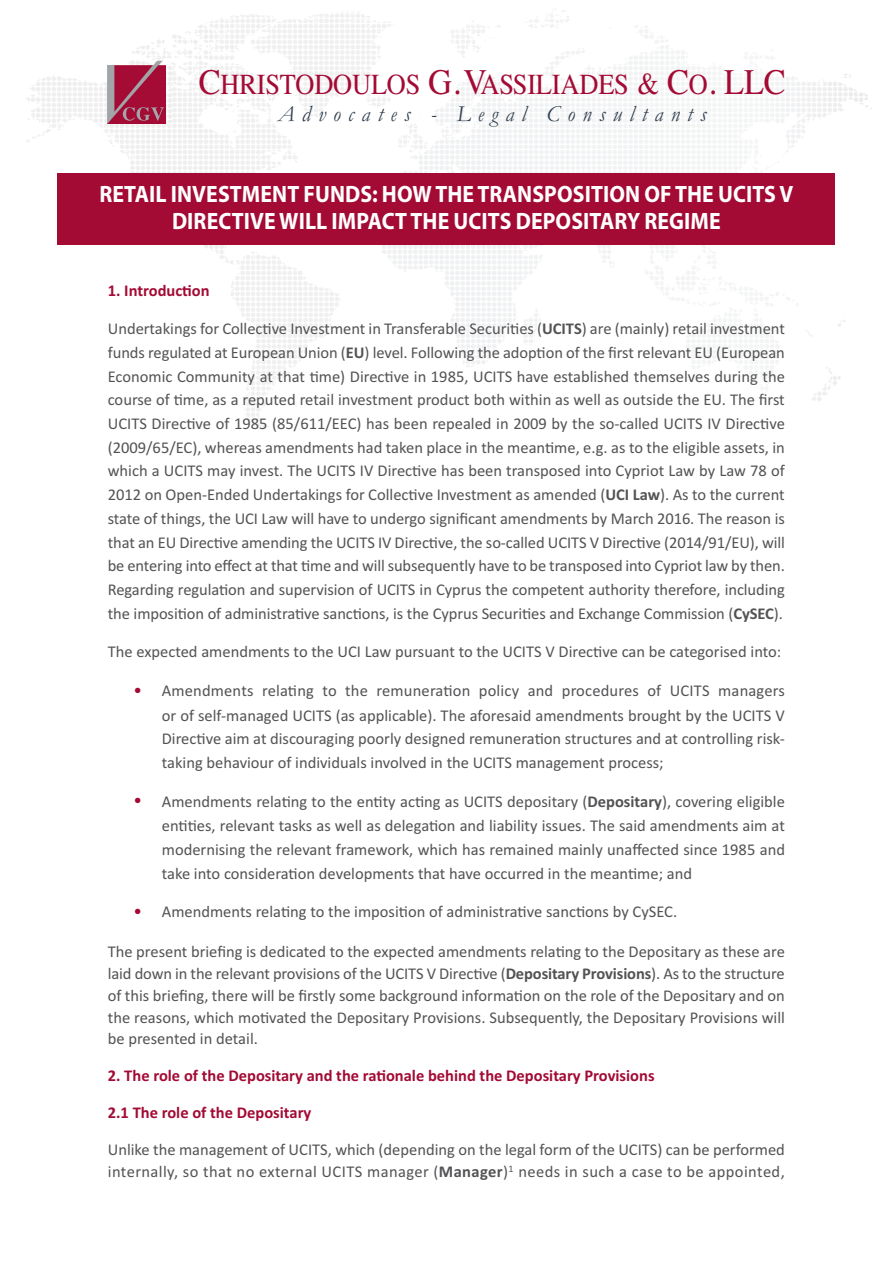
<style>
.page{position:relative;width:893px;height:1263px;background:#fff}
.page>*{position:absolute;margin:0;border:0;box-sizing:border-box;transform-origin:0 0}
.t1{font:29.1px "Times";letter-spacing:-.005em;color:#a30a34;scale:.91 1}
.t2{font:700 23.7px/27px "Myriad Pro";letter-spacing:.005em;color:#fff;text-align:center;scale:.92 1}
.t3{font:italic 23.25px "Garamond";letter-spacing:.35em;color:#324150;scale:.92 1}
.t4{font:16.5px/23.7px "Calibri";color:#535355;text-align:justify}
.t5{font:700 16.5px "Calibri";color:#a30a34}
.s1{font-size:36px}
.s2{font-size:36.9px}
.s3{font-size:30.75px}
.s4{font-weight:700}
</style>
<div class="page">
<img style="left:26px;top:9px;width:846px;height:420px">
<img style="left:108px;top:61px;width:64px;height:62px">
<img style="left:123px;top:107px;width:41px;height:14px">
<div style="left:57px;top:173px;width:778px;height:72px;background:#a30a34"></div>
<h1 class="t1" style="left:199px;top:74px;width:646px"><span class="s1">C</span>HRISTODOULOS <span class="s1">G</span><span class="s2">.</span><span class="s1">V</span>ASSILIADES <span class="s3">&amp;</span> <span class="s1">C</span>O<span class="s2">.</span> <span class="s1">LLC</span></h1>
<h3 class="t3" style="left:278px;top:106px;width:467px">Advocates - Legal Consultants</h3>
<h2 class="t2" style="left:99px;top:180px;width:756px">RETAIL INVESTMENT FUNDS: HOW THE TRANSPOSITION OF THE UCITS V<br>DIRECTIVE WILL IMPACT THE UCITS DEPOSITARY REGIME</h2>
<p class="t5" style="left:108px;top:284px;width:103px">1. Introduction</p>
<p class="t4" style="left:108px;top:318px;width:679px">Undertakings for Collective Investment in Transferable Securities (<span class="s4">UCITS</span>) are (mainly) retail investment funds regulated at European Union (<span class="s4">EU</span>) level. Following the adoption of the first relevant EU (European Economic Community at that time) Directive in 1985, UCITS have established themselves during the course of time, as a reputed retail investment product both within as well as outside the EU. The first UCITS Directive of 1985 (85/611/EEC) has been repealed in 2009 by the so-called UCITS IV Directive (2009/65/EC), whereas amendments had taken place in the meantime, e.g. as to the eligible assets, in which a UCITS may invest. The UCITS IV Directive has been transposed into Cypriot Law by Law 78 of 2012 on Open-Ended Undertakings for Collective Investment as amended (<span class="s4">UCI Law</span>). As to the current state of things, the UCI Law will have to undergo significant amendments by March 2016. The reason is that an EU Directive amending the UCITS IV Directive, the so-called UCITS V Directive (2014/91/EU), will be entering into effect at that time and will subsequently have to be transposed into Cypriot law by then.<br>Regarding regulation and supervision of UCITS in Cyprus the competent authority therefore, including the imposition of administrative sanctions, is the Cyprus Securities and Exchange Commission (<span class="s4">CySEC</span>).</p>
<p class="t4" style="left:108px;top:641px;width:675px">The expected amendments to the UCI Law pursuant to the UCITS V Directive can be categorised into:</p>
<p class="t4" style="left:162px;top:680px;width:624px;text-indent:-27px"><sup>●</sup> Amendments relating to the remuneration policy and procedures of UCITS managers or of self-managed UCITS (as applicable). The aforesaid amendments brought by the UCITS V Directive aim at discouraging poorly designed remuneration structures and at controlling risk&shy;taking behaviour of individuals involved in the UCITS management process;</p>
<p class="t4" style="left:162px;top:791px;width:625px;text-indent:-27px"><sup>●</sup> Amendments relating to the entity acting as UCITS depositary (<span class="s4">Depositary</span>), covering eligible entities, relevant tasks as well as delegation and liability issues. The said amendments aim at modernising the relevant framework, which has remained mainly unaffected since 1985 and take into consideration developments that have occurred in the meantime; and</p>
<p class="t4" style="left:135px;top:901px;width:544px"><sup>●</sup> Amendments relating to the imposition of administrative sanctions by CySEC.</p>
<p class="t4" style="left:108px;top:942px;width:679px;line-height:21.9px">The present briefing is dedicated to the expected amendments relating to the Depositary as these are laid down in the relevant provisions of the UCITS V Directive (<span class="s4">Depositary Provisions</span>). As to the structure of this briefing, there will be firstly some background information on the role of the Depositary and on the reasons, which motivated the Depositary Provisions. Subsequently, the Depositary Provisions will be presented in detail.</p>
<p class="t5" style="left:108px;top:1070px;width:548px">2. The role of the Depositary and the rationale behind the Depositary Provisions</p>
<p class="t5" style="left:108px;top:1107px;width:205px">2.1 The role of the Depositary</p>
<p class="t4" style="left:108px;top:1140px;width:678px;line-height:21.9px">Unlike the management of UCITS, which (depending on the legal form of the UCITS) can be performed internally, so that no external UCITS manager (<span class="s4">Manager</span>)<sup>1</sup> needs in such a case to be appointed,</p>
</div>
